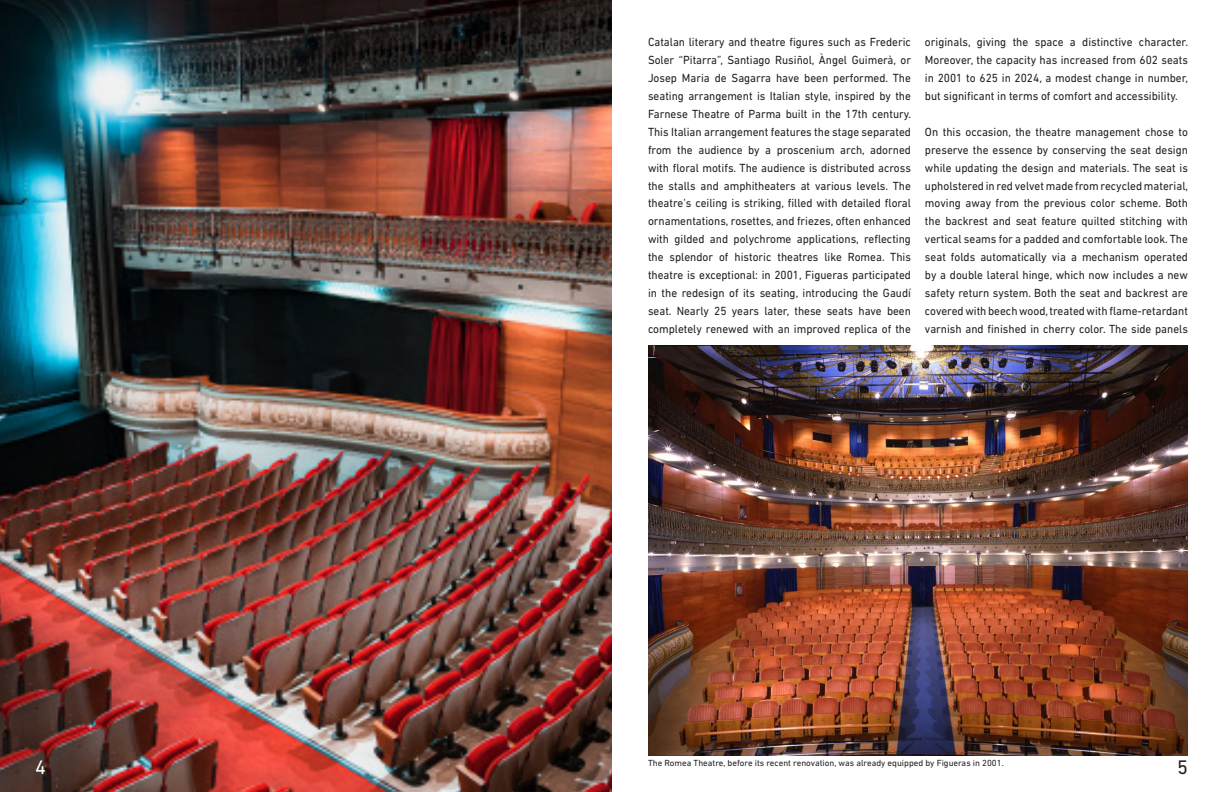
<style>
.page{position:relative;width:1224px;height:792px;background:#fff}
.page>*{position:absolute;margin:0;border:0;box-sizing:border-box;transform-origin:0 0}
.t1{font:20px "DIN Next LT Pro";color:#fff}
.t2{font:20px "DIN Next LT Pro";color:#231f20}
.Texto_independiente{font:12px/17.9px "DIN Next LT Pro";color:#231f20;text-align:justify;scale:.95 1}
.t3{font:9px "DIN Next LT Pro";color:#231f20}
</style>
<div class="page">
<img style="left:0;top:0;width:612px;height:792px">
<img style="left:648px;top:345px;width:540px;height:411px">
<p class="Texto_independiente" style="left:648px;top:33px;width:279px">Catalan literary and theatre figures such as Frederic Soler “Pitarra”, Santiago Rusiñol, Àngel Guimerà, or Josep Maria de Sagarra have been performed. The seating arrangement is Italian style, inspired by the Farnese Theatre of Parma built in the 17th century.<br>This Italian arrangement features the stage separated from the audience by a proscenium arch, adorned with floral motifs. The audience is distributed across the stalls and amphitheaters at various levels. The theatre’s ceiling is striking, filled with detailed floral ornamentations, rosettes, and friezes, often enhanced with gilded and polychrome applications, reflecting the splendor of historic theatres like Romea. This theatre is exceptional: in 2001, Figueras participated in the redesign of its seating, introducing the Gaudí seat. Nearly 25 years later, these seats have been completely renewed with an improved replica of the</p>
<p class="Texto_independiente" style="left:925px;top:33px;width:279px">originals, giving the space a distinctive character.<br>Moreover, the capacity has increased from 602 seats in 2001 to 625 in 2024, a modest change in number, but significant in terms of comfort and accessibility.</p>
<p class="Texto_independiente" style="left:925px;top:123px;width:279px">On this occasion, the theatre management chose to preserve the essence by conserving the seat design while updating the design and materials. The seat is upholstered in red velvet made from recycled material, moving away from the previous color scheme. Both the backrest and seat feature quilted stitching with vertical seams for a padded and comfortable look. The seat folds automatically via a mechanism operated by a double lateral hinge, which now includes a new safety return system. Both the seat and backrest are covered with beech wood, treated with flame-retardant varnish and finished in cherry color. The side panels</p>
<p class="t3" style="left:648px;top:757px;width:357px">The Romea Theatre, before its recent renovation, was already equipped by Figueras in 2001.</p>
<h1 class="t1" style="left:35px;top:756px;width:12px">4</h1>
<h1 class="t2" style="left:1177px;top:756px;width:12px">5</h1>
</div>
